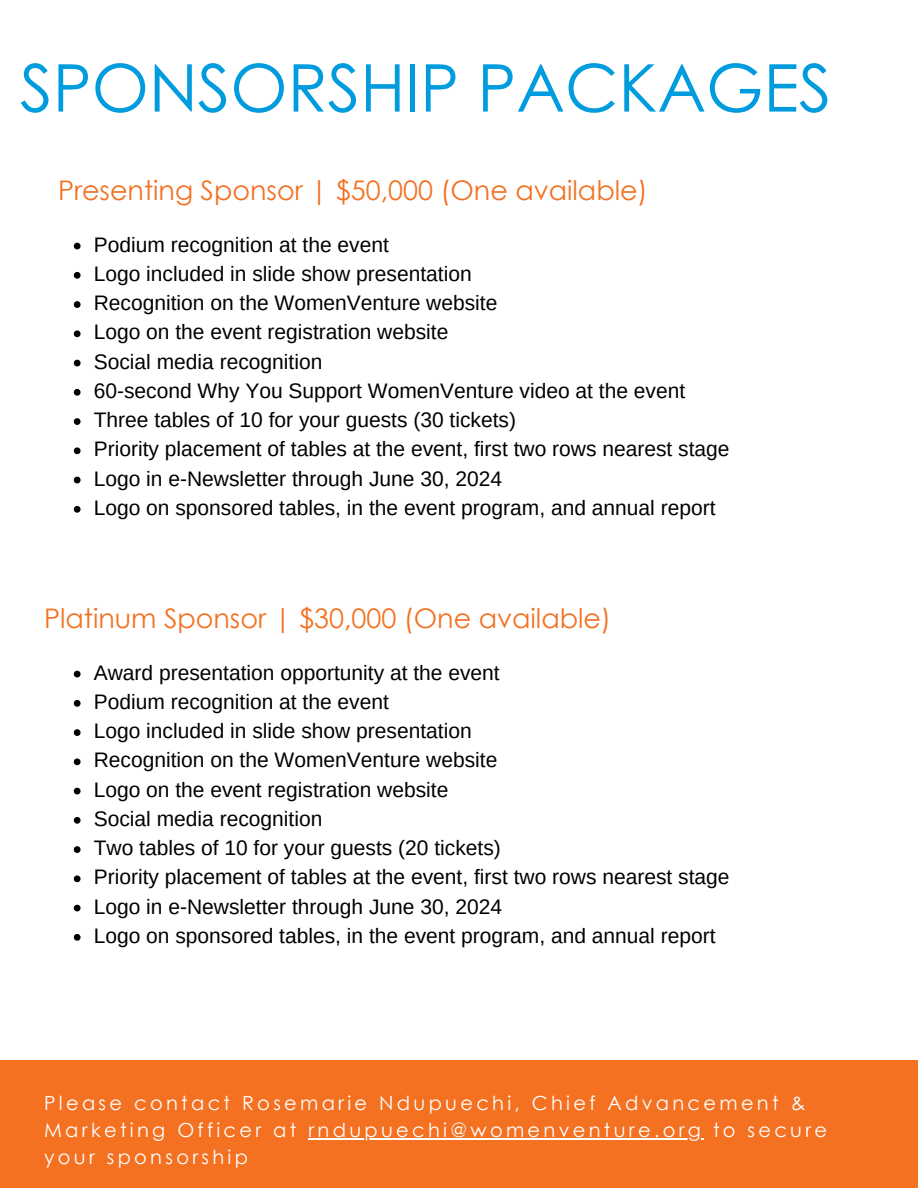
<style>
.page{position:relative;width:918px;height:1188px;background:#fff}
.page>*{position:absolute;margin:0;border:0;box-sizing:border-box;transform-origin:0 0}
.t1{font:65.85px "Century Gothic";color:#009cde}
.t2{font:27px "Century Gothic";color:#f37121}
.t3{font:21px "Arimo";color:#000}
.t4{font:19.5px/27px "Century Gothic";letter-spacing:.17em;color:#fff}
</style>
<div class="page">
<div style="left:0;top:1060px;width:918px;height:128px;background:#f37121"></div>
<hr style="left:308px;top:1138px;width:396px;height:1px;background:#fff">
<svg style="left:74px;top:243px;width:7px;height:6px"></svg>
<svg style="left:74px;top:272px;width:7px;height:7px"></svg>
<svg style="left:74px;top:301px;width:7px;height:7px"></svg>
<svg style="left:74px;top:330px;width:7px;height:7px"></svg>
<svg style="left:74px;top:360px;width:7px;height:6px"></svg>
<svg style="left:74px;top:389px;width:7px;height:7px"></svg>
<svg style="left:74px;top:418px;width:7px;height:7px"></svg>
<svg style="left:74px;top:447px;width:7px;height:7px"></svg>
<svg style="left:74px;top:477px;width:7px;height:6px"></svg>
<svg style="left:74px;top:506px;width:7px;height:7px"></svg>
<svg style="left:74px;top:671px;width:7px;height:6px"></svg>
<svg style="left:74px;top:700px;width:7px;height:7px"></svg>
<svg style="left:74px;top:729px;width:7px;height:7px"></svg>
<svg style="left:74px;top:758px;width:7px;height:7px"></svg>
<svg style="left:74px;top:788px;width:7px;height:6px"></svg>
<svg style="left:74px;top:817px;width:7px;height:7px"></svg>
<svg style="left:74px;top:846px;width:7px;height:7px"></svg>
<svg style="left:74px;top:875px;width:7px;height:7px"></svg>
<svg style="left:74px;top:905px;width:7px;height:6px"></svg>
<svg style="left:74px;top:934px;width:7px;height:7px"></svg>
<p class="t1" style="left:20px;top:45px;width:813px">SPONSORSHIP PACKAGES</p>
<p class="t2" style="left:58px;top:173px;width:591px">Presenting Sponsor | $50,000 (One available)</p>
<p class="t3" style="left:94px;top:233px;width:297px">Podium recognition at the event</p>
<p class="t3" style="left:94px;top:262px;width:380px">Logo included in slide show presentation</p>
<p class="t3" style="left:94px;top:291px;width:405px">Recognition on the WomenVenture website</p>
<p class="t3" style="left:94px;top:320px;width:356px">Logo on the event registration website</p>
<p class="t3" style="left:94px;top:350px;width:230px">Social media recognition</p>
<p class="t3" style="left:94px;top:379px;width:593px">60-second Why You Support WomenVenture video at the event</p>
<p class="t3" style="left:94px;top:408px;width:424px">Three tables of 10 for your guests (30 tickets)</p>
<p class="t3" style="left:94px;top:437px;width:637px">Priority placement of tables at the event, first two rows nearest stage</p>
<p class="t3" style="left:94px;top:467px;width:410px">Logo in e-Newsletter through June 30, 2024</p>
<p class="t3" style="left:94px;top:496px;width:623px">Logo on sponsored tables, in the event program, and annual report</p>
<p class="t2" style="left:44px;top:601px;width:568px">Platinum Sponsor | $30,000 (One available)</p>
<p class="t3" style="left:94px;top:661px;width:408px">Award presentation opportunity at the event</p>
<p class="t3" style="left:94px;top:690px;width:297px">Podium recognition at the event</p>
<p class="t3" style="left:94px;top:719px;width:380px">Logo included in slide show presentation</p>
<p class="t3" style="left:94px;top:748px;width:405px">Recognition on the WomenVenture website</p>
<p class="t3" style="left:94px;top:778px;width:356px">Logo on the event registration website</p>
<p class="t3" style="left:94px;top:807px;width:230px">Social media recognition</p>
<p class="t3" style="left:94px;top:836px;width:409px">Two tables of 10 for your guests (20 tickets)</p>
<p class="t3" style="left:94px;top:865px;width:637px">Priority placement of tables at the event, first two rows nearest stage</p>
<p class="t3" style="left:94px;top:895px;width:410px">Logo in e-Newsletter through June 30, 2024</p>
<p class="t3" style="left:94px;top:924px;width:623px">Logo on sponsored tables, in the event program, and annual report</p>
<p class="t4" style="left:44px;top:1089px;width:785px">Please contact Rosemarie Ndupuechi, Chief Advancement &amp;<br>Marketing Officer at rndupuechi@womenventure.org to secure your sponsorship</p>
</div>
